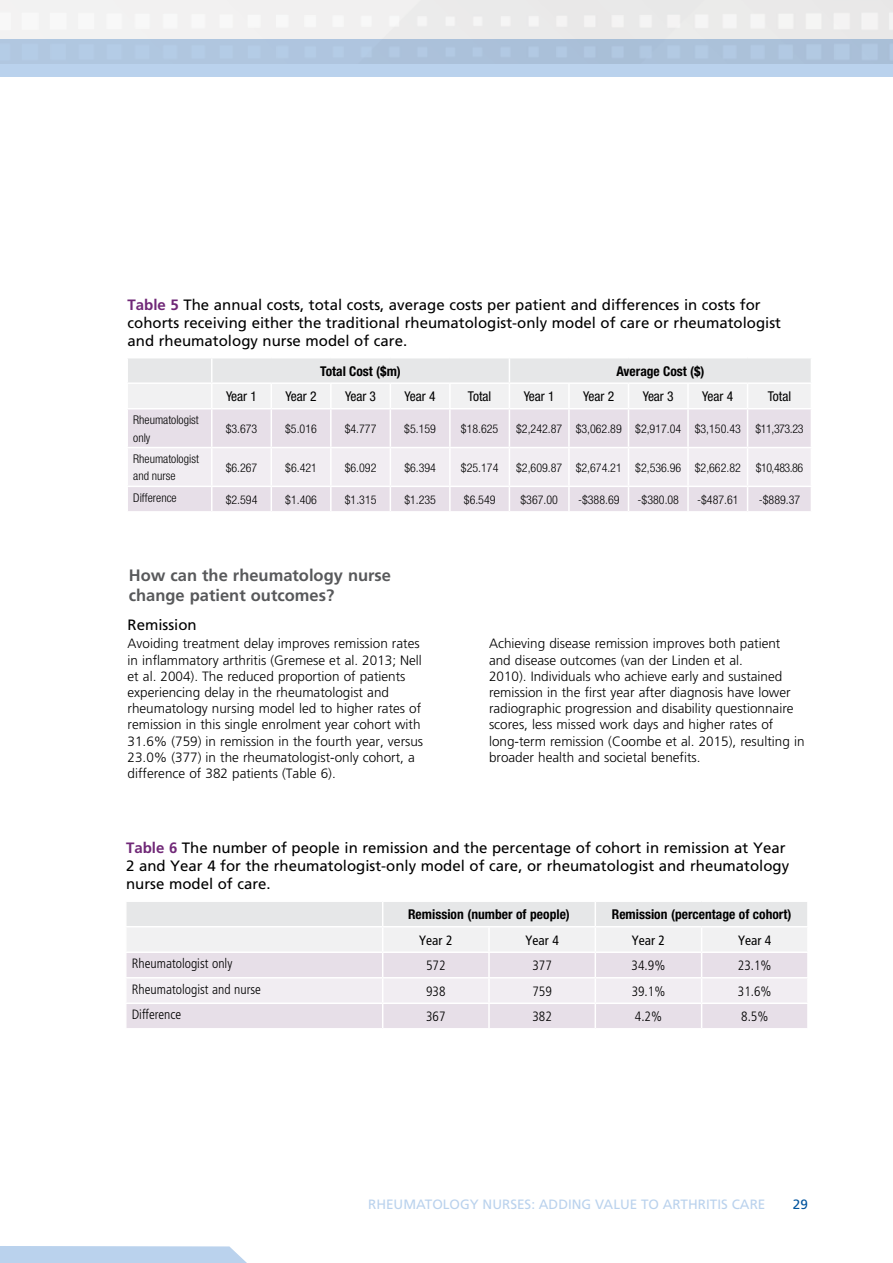
<style>
.page{position:relative;width:893px;height:1263px;background:#fff}
.page>*{position:absolute;margin:0;border:0;box-sizing:border-box;transform-origin:0 0}
.t1{font:700 16.5px/19.8px "Frutiger";color:#58595b}
.t2{font:15px/18px "Frutiger";color:#000}
.t3{font:300 13.5px/16.2px "Frutiger";color:#000}
.t4{font:300 condensed 13.5px "Frutiger";color:#000}
.t5{font:700 condensed 13.5px "Helvetica Neue";color:#000}
.t6{font:condensed 13.5px "Helvetica Neue";color:#000}
.t7{font:13.5px "Frutiger";color:#bad2ed}
.t8{font:condensed 13.5px "Frutiger";color:#000}
.t9{font:13.5px "Frutiger";color:#00549e}
.t10{font:300 condensed 12px/17.2px "Helvetica Neue";color:#000}
.s1{font-weight:700;color:#702877}
</style>
<div class="page">
<svg style="left:0;top:1246px;width:247px;height:17px;background:#bdd4ed"></svg>
<div style="left:0;top:39px;width:893px;height:38px;background:linear-gradient(to right,#b5cce6,#b0c6e0)"></div>
<div style="left:128px;top:409px;width:683px;height:38px;background:#e7dfe8"></div>
<svg style="left:128px;top:358px;width:683px;height:50px"></svg>
<hr style="left:211px;top:409px;width:1px;height:38px;background:#fff">
<hr style="left:271px;top:409px;width:1px;height:38px;background:#fff">
<hr style="left:330px;top:409px;width:2px;height:38px;background:#fff">
<hr style="left:390px;top:409px;width:1px;height:38px;background:#fff">
<hr style="left:449px;top:409px;width:2px;height:38px;background:#fff">
<hr style="left:509px;top:409px;width:1px;height:38px;background:#fff">
<hr style="left:568px;top:409px;width:2px;height:38px;background:#fff">
<hr style="left:628px;top:409px;width:1px;height:38px;background:#fff">
<hr style="left:687px;top:409px;width:2px;height:38px;background:#fff">
<hr style="left:747px;top:409px;width:1px;height:38px;background:#fff">
<svg style="left:128px;top:448px;width:683px;height:63px;background:#ede8ee"></svg>
<svg style="left:126px;top:902px;width:681px;height:126px"></svg>
<p class="t2" style="left:128px;top:295px;width:655px"><span class="s1">Table 5</span> The annual costs, total costs, average costs per patient and differences in costs for cohorts receiving either the traditional rheumatologist-only model of care or rheumatologist and rheumatology nurse model of care.</p>
<p class="t5" style="left:320px;top:363px;width:82px">Total Cost ($m)</p>
<p class="t5" style="left:616px;top:363px;width:90px">Average Cost ($)</p>
<p class="t6" style="left:226px;top:389px;width:32px">Year 1</p>
<p class="t6" style="left:286px;top:389px;width:32px">Year 2</p>
<p class="t6" style="left:345px;top:389px;width:32px">Year 3</p>
<p class="t6" style="left:405px;top:389px;width:32px">Year 4</p>
<p class="t6" style="left:468px;top:389px;width:25px">Total</p>
<p class="t6" style="left:524px;top:389px;width:32px">Year 1</p>
<p class="t6" style="left:583px;top:389px;width:32px">Year 2</p>
<p class="t6" style="left:643px;top:389px;width:32px">Year 3</p>
<p class="t6" style="left:702px;top:389px;width:32px">Year 4</p>
<p class="t6" style="left:768px;top:389px;width:25px">Total</p>
<p class="t10" style="left:133px;top:411px;width:67px">Rheumatologist only</p>
<p class="t10" style="left:226px;top:420px;width:33px">$3.673</p>
<p class="t10" style="left:285px;top:420px;width:33px">$5.016</p>
<p class="t10" style="left:345px;top:420px;width:33px">$4.777</p>
<p class="t10" style="left:404px;top:420px;width:33px">$5.159</p>
<p class="t10" style="left:461px;top:420px;width:39px">$18.625</p>
<p class="t10" style="left:516px;top:420px;width:289px">$2,242.87 $3,062.89 $2,917.04 $3,150.43 $11,373.23</p>
<p class="t10" style="left:133px;top:450px;width:67px">Rheumatologist and nurse</p>
<p class="t10" style="left:226px;top:459px;width:33px">$6.267</p>
<p class="t10" style="left:285px;top:459px;width:33px">$6.421</p>
<p class="t10" style="left:345px;top:459px;width:33px">$6.092</p>
<p class="t10" style="left:404px;top:459px;width:33px">$6.394</p>
<p class="t10" style="left:461px;top:459px;width:39px">$25.174</p>
<p class="t10" style="left:516px;top:459px;width:289px">$2,609.87 $2,674.21 $2,536.96 $2,662.82 $10,483.86</p>
<p class="t10" style="left:133px;top:489px;width:45px">Difference</p>
<p class="t10" style="left:226px;top:491px;width:33px">$2.594</p>
<p class="t10" style="left:285px;top:491px;width:33px">$1.406</p>
<p class="t10" style="left:345px;top:491px;width:33px">$1.315</p>
<p class="t10" style="left:404px;top:491px;width:33px">$1.235</p>
<p class="t10" style="left:464px;top:491px;width:33px">$6.549</p>
<p class="t10" style="left:521px;top:491px;width:39px">$367.00</p>
<p class="t10" style="left:578px;top:491px;width:43px">-$388.69</p>
<p class="t10" style="left:638px;top:491px;width:43px">-$380.08</p>
<p class="t10" style="left:697px;top:491px;width:43px">-$487.61</p>
<p class="t10" style="left:759px;top:491px;width:43px">-$889.37</p>
<p class="t1" style="left:129px;top:565px;width:264px">How can the rheumatology nurse change patient outcomes?</p>
<p class="t2" style="left:128px;top:616px;width:71px">Remission</p>
<p class="t3" style="left:128px;top:636px;width:297px">Avoiding treatment delay improves remission rates in inflammatory arthritis (Gremese et al. 2013; Nell et al. 2004). The reduced proportion of patients experiencing delay in the rheumatologist and rheumatology nursing model led to higher rates of remission in this single enrolment year cohort with 31.6% (759) in remission in the fourth year, versus 23.0% (377) in the rheumatologist-only cohort, a difference of 382 patients (Table 6).</p>
<p class="t3" style="left:489px;top:636px;width:317px">Achieving disease remission improves both patient and disease outcomes (van der Linden et al.<br>2010). Individuals who achieve early and sustained remission in the first year after diagnosis have lower radiographic progression and disability questionnaire scores, less missed work days and higher rates of long-term remission (Coombe et al. 2015), resulting in broader health and societal benefits.</p>
<p class="t2" style="left:126px;top:839px;width:665px"><span class="s1">Table 6</span> The number of people in remission and the percentage of cohort in remission at Year<br>2 and Year 4 for the rheumatologist-only model of care, or rheumatologist and rheumatology nurse model of care.</p>
<p class="t5" style="left:408px;top:906px;width:163px">Remission (number of people)</p>
<p class="t5" style="left:612px;top:906px;width:181px">Remission (percentage of cohort)</p>
<p class="t8" style="left:419px;top:932px;width:35px">Year 2</p>
<p class="t8" style="left:525px;top:932px;width:35px">Year 4</p>
<p class="t8" style="left:632px;top:932px;width:35px">Year 2</p>
<p class="t8" style="left:738px;top:932px;width:35px">Year 4</p>
<p class="t4" style="left:132px;top:956px;width:102px">Rheumatologist only</p>
<p class="t4" style="left:426px;top:958px;width:21px">572</p>
<p class="t4" style="left:532px;top:958px;width:21px">377</p>
<p class="t4" style="left:632px;top:958px;width:35px">34.9%</p>
<p class="t4" style="left:738px;top:958px;width:35px">23.1%</p>
<p class="t4" style="left:132px;top:981px;width:131px">Rheumatologist and nurse</p>
<p class="t4" style="left:426px;top:983px;width:21px">938</p>
<p class="t4" style="left:532px;top:983px;width:21px">759</p>
<p class="t4" style="left:632px;top:983px;width:35px">39.1%</p>
<p class="t4" style="left:738px;top:983px;width:35px">31.6%</p>
<p class="t4" style="left:132px;top:1007px;width:51px">Difference</p>
<p class="t4" style="left:426px;top:1009px;width:21px">367</p>
<p class="t4" style="left:532px;top:1009px;width:21px">382</p>
<p class="t4" style="left:635px;top:1009px;width:29px">4.2%</p>
<p class="t4" style="left:741px;top:1009px;width:29px">8.5%</p>
<p class="t7" style="left:368px;top:1197px;width:399px">RHEUMATOLOGY NURSES: ADDING VALUE TO ARTHRITIS CARE</p>
<p class="t9" style="left:793px;top:1197px;width:17px">29</p>
</div>
